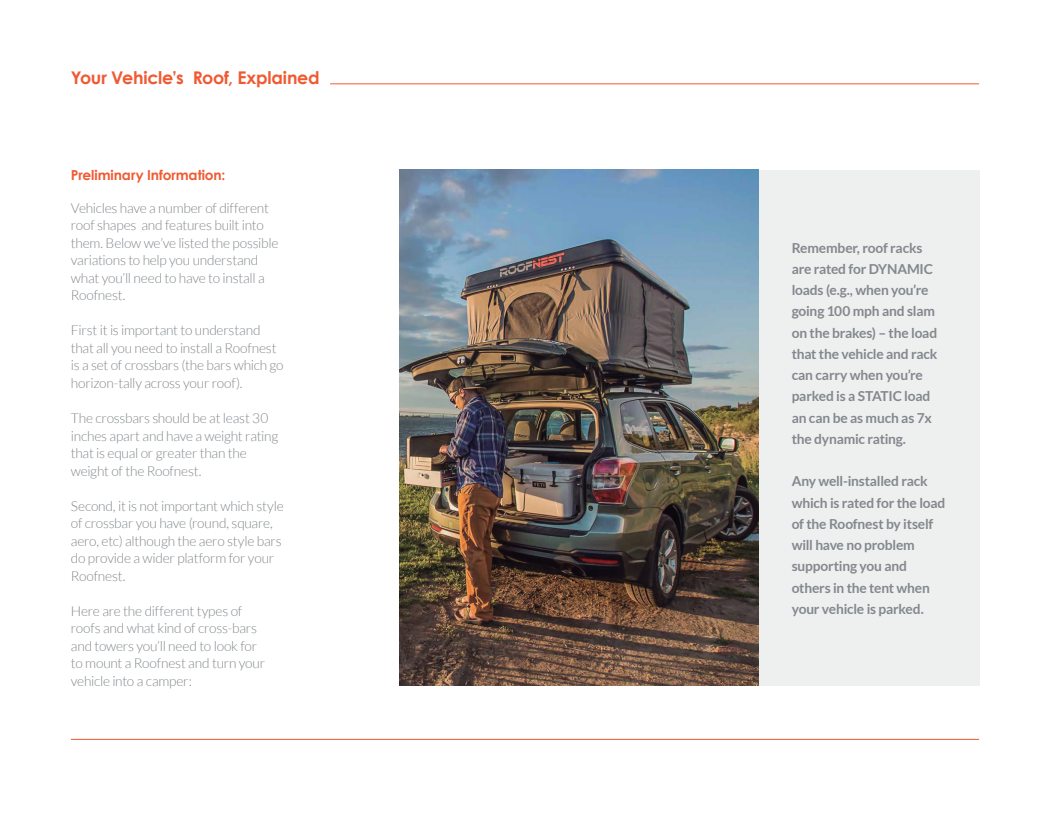
<style>
.page{position:relative;width:1050px;height:825px;background:#fff}
.page>*{position:absolute;margin:0;border:0;box-sizing:border-box;transform-origin:0 0}
.t1{font:700 17.5px "Century Gothic";letter-spacing:-.015em;color:#f05a32}
.t2{font:300 13.75px/17.5px "Lato";letter-spacing:-.02em;color:#82888d}
.t3{font:700 13.75px/21.2px "Lato";letter-spacing:-.015em;color:#82888d}
.t4{font:700 13.75px "Century Gothic";letter-spacing:-.005em;color:#f05a32}
</style>
<div class="page">
<div style="left:759px;top:170px;width:220px;height:515px;background:#eeefef"></div>
<hr style="left:330px;top:84px;width:649px;height:1px;background:#f05a32">
<hr style="left:71px;top:739px;width:908px;height:1px;background:#f05a32">
<img style="left:399px;top:170px;width:360px;height:515px">
<p class="t1" style="left:71px;top:64px;width:250px">Your Vehicle’s Roof, Explained</p>
<p class="t4" style="left:71px;top:165px;width:156px">Preliminary Information:</p>
<p class="t2" style="left:71px;top:199px;width:209px">Vehicles have a number of different roof shapes and features built into them. Below we’ve listed the possible variations to help you understand what you’ll need to have to install a<br>Roofnest.</p>
<p class="t2" style="left:71px;top:322px;width:214px">First it is important to understand that all you need to install a Roofnest is a set of crossbars (the bars which go horizon-tally across your roof).</p>
<p class="t2" style="left:71px;top:409px;width:209px">The crossbars should be at least 30 inches apart and have a weight rating that is equal or greater than the weight of the Roofnest.</p>
<p class="t2" style="left:71px;top:497px;width:214px">Second, it is not important which style of crossbar you have (round, square, aero, etc) although the aero style bars do provide a wider platform for your<br>Roofnest.</p>
<p class="t2" style="left:71px;top:602px;width:196px">Here are the different types of roofs and what kind of cross-bars and towers you’ll need to look for to mount a Roofnest and turn your vehicle into a camper:</p>
<p class="t3" style="left:792px;top:237px;width:147px">Remember, roof racks are rated for DYNAMIC loads (e.g., when you’re going 100 mph and slam on the brakes) – the load that the vehicle and rack can carry when you’re parked is a STATIC load an can be as much as 7x the dynamic rating.</p>
<p class="t3" style="left:792px;top:471px;width:155px">Any well-installed rack which is rated for the load of the Roofnest by itself will have no problem supporting you and others in the tent when your vehicle is parked.</p>
</div>
